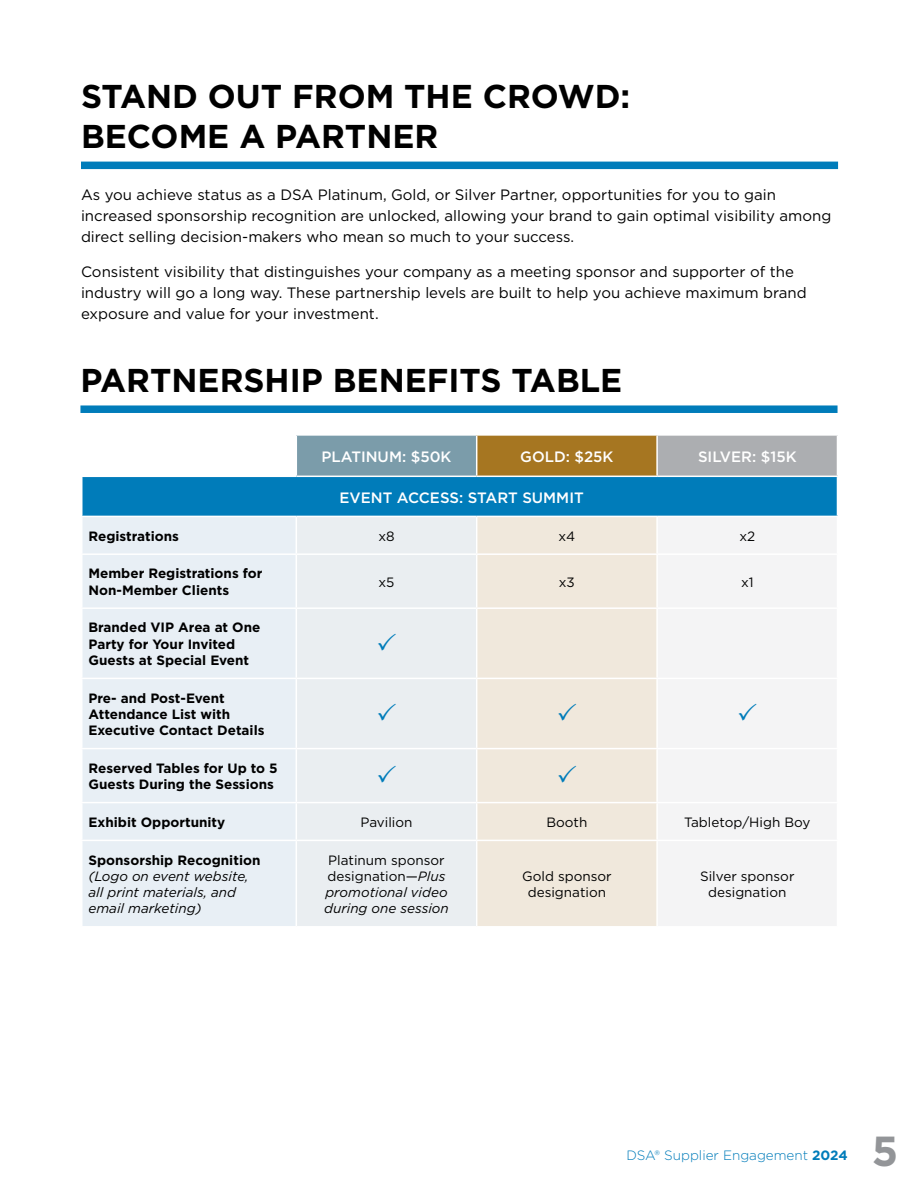
<style>
.page{position:relative;width:918px;height:1188px;background:#fff}
.page>*{position:absolute;margin:0;border:0;box-sizing:border-box;transform-origin:0 0}
.t1{font:700 42px "Gotham";color:#939598}
.t2{font:700 33px/39.6px "Gotham";color:#000}
.t3{font:15px/21px "Gotham";color:#000}
.t4{font:500 15px "Gotham";color:#fff}
.t5{font:700 13.5px/16.2px "Gotham";color:#000}
.t6{font:italic 13.5px/16.2px "Gotham";color:#000}
.t7{font:13.5px/16.2px "Gotham";color:#000;text-align:center}
.t8{font:300 13.5px "Gotham";color:#007cba}
.s1{font-style:normal}
.s2{font-weight:700}
</style>
<div class="page">
<div style="left:81px;top:162px;width:757px;height:7px;background:#007cba"></div>
<div style="left:296px;top:435px;width:181px;height:41px;background:#7b9caa"></div>
<div style="left:477px;top:435px;width:180px;height:41px;background:#a67621"></div>
<div style="left:657px;top:435px;width:180px;height:41px;background:#acaeb1"></div>
<div style="left:82px;top:476px;width:755px;height:40px;background:#007cba"></div>
<div style="left:82px;top:517px;width:214px;height:409px;background:#e8eff5"></div>
<div style="left:297px;top:517px;width:179px;height:409px;background:#eaeef1"></div>
<div style="left:477px;top:517px;width:179px;height:409px;background:#f0e8dc"></div>
<div style="left:658px;top:518px;width:178px;height:408px;background:#f4f4f5"></div>
<hr style="left:81px;top:553px;width:215px;height:2px;background:#fff">
<hr style="left:296px;top:553px;width:181px;height:2px;background:#fff">
<hr style="left:477px;top:553px;width:180px;height:2px;background:#fff">
<hr style="left:657px;top:553px;width:181px;height:2px;background:#fff">
<hr style="left:81px;top:607px;width:215px;height:2px;background:#fff">
<hr style="left:296px;top:607px;width:181px;height:2px;background:#fff">
<hr style="left:477px;top:607px;width:180px;height:2px;background:#fff">
<hr style="left:657px;top:607px;width:181px;height:2px;background:#fff">
<hr style="left:81px;top:678px;width:215px;height:1px;background:#fff">
<hr style="left:296px;top:678px;width:181px;height:1px;background:#fff">
<hr style="left:477px;top:678px;width:180px;height:1px;background:#fff">
<hr style="left:657px;top:678px;width:181px;height:1px;background:#fff">
<hr style="left:81px;top:748px;width:215px;height:1px;background:#fff">
<hr style="left:296px;top:748px;width:181px;height:1px;background:#fff">
<hr style="left:477px;top:748px;width:180px;height:1px;background:#fff">
<hr style="left:657px;top:748px;width:181px;height:1px;background:#fff">
<hr style="left:81px;top:802px;width:215px;height:1px;background:#fff">
<hr style="left:296px;top:802px;width:181px;height:1px;background:#fff">
<hr style="left:477px;top:802px;width:180px;height:1px;background:#fff">
<hr style="left:657px;top:802px;width:181px;height:1px;background:#fff">
<hr style="left:81px;top:840px;width:215px;height:1px;background:#fff">
<hr style="left:296px;top:840px;width:181px;height:1px;background:#fff">
<hr style="left:477px;top:840px;width:180px;height:1px;background:#fff">
<hr style="left:657px;top:840px;width:181px;height:1px;background:#fff">
<hr style="left:81px;top:476px;width:215px;height:1px;background:#fff">
<hr style="left:296px;top:434px;width:181px;height:2px;background:#fff">
<hr style="left:296px;top:436px;width:1px;height:40px;background:#fff">
<hr style="left:477px;top:434px;width:180px;height:2px;background:#fff">
<hr style="left:476px;top:436px;width:1px;height:40px;background:#fff">
<hr style="left:657px;top:434px;width:181px;height:2px;background:#fff">
<hr style="left:656px;top:436px;width:2px;height:40px;background:#fff">
<hr style="left:296px;top:476px;width:181px;height:1px;background:#fff">
<hr style="left:477px;top:476px;width:180px;height:1px;background:#fff">
<hr style="left:657px;top:476px;width:181px;height:1px;background:#fff">
<div style="left:80px;top:405px;width:758px;height:8px;background:#007cba"></div>
<svg style="left:378px;top:633px;width:18px;height:17px"></svg>
<svg style="left:378px;top:703px;width:18px;height:17px"></svg>
<svg style="left:559px;top:703px;width:17px;height:17px"></svg>
<svg style="left:739px;top:703px;width:18px;height:17px"></svg>
<svg style="left:378px;top:765px;width:18px;height:17px"></svg>
<svg style="left:559px;top:765px;width:17px;height:17px"></svg>
<h2 class="t2" style="left:81px;top:77px;width:551px">STAND OUT FROM THE CROWD:<br>BECOME A PARTNER</h2>
<p class="t3" style="left:81px;top:184px;width:752px">As you achieve status as a DSA Platinum, Gold, or Silver Partner, opportunities for you to gain increased sponsorship recognition are unlocked, allowing your brand to gain optimal visibility among direct selling decision-makers who mean so much to your success.</p>
<p class="t3" style="left:81px;top:261px;width:727px">Consistent visibility that distinguishes your company as a meeting sponsor and supporter of the industry will go a long way. These partnership levels are built to help you achieve maximum brand exposure and value for your investment.</p>
<h2 class="t2" style="left:80px;top:360px;width:543px">PARTNERSHIP BENEFITS TABLE</h2>
<p class="t4" style="left:322px;top:446px;width:131px">PLATINUM: $50K</p>
<p class="t4" style="left:520px;top:446px;width:95px">GOLD: $25K</p>
<p class="t4" style="left:698px;top:446px;width:100px">SILVER: $15K</p>
<p class="t4" style="left:340px;top:488px;width:246px">EVENT ACCESS: START SUMMIT</p>
<p class="t5" style="left:88px;top:528px;width:92px">Registrations</p>
<p class="t7" style="left:378px;top:528px;width:18px">x8</p>
<p class="t7" style="left:559px;top:528px;width:18px">x4</p>
<p class="t7" style="left:739px;top:528px;width:17px">x2</p>
<p class="t5" style="left:89px;top:566px;width:175px">Member Registrations for<br>Non-Member Clients</p>
<p class="t7" style="left:379px;top:573px;width:18px">x5</p>
<p class="t7" style="left:559px;top:573px;width:18px">x3</p>
<p class="t7" style="left:741px;top:573px;width:14px">x1</p>
<p class="t5" style="left:89px;top:620px;width:173px">Branded VIP Area at One<br>Party for Your Invited<br>Guests at Special Event</p>
<p class="t5" style="left:88px;top:690px;width:178px">Pre- and Post-Event<br>Attendance List with<br>Executive Contact Details</p>
<p class="t5" style="left:89px;top:760px;width:191px">Reserved Tables for Up to 5<br>Guests During the Sessions</p>
<p class="t5" style="left:89px;top:814px;width:138px">Exhibit Opportunity</p>
<p class="t7" style="left:360px;top:814px;width:54px">Pavilion</p>
<p class="t7" style="left:546px;top:814px;width:42px">Booth</p>
<p class="t7" style="left:684px;top:814px;width:128px">Tabletop/High Boy</p>
<p class="t5" style="left:89px;top:852px;width:173px">Sponsorship Recognition</p>
<p class="t6" style="left:89px;top:868px;width:161px">(Logo on event website, all print materials, and email marketing)</p>
<p class="t6" style="left:324px;top:852px;width:126px;text-align:center"><span class="s1">Platinum sponsor designation—</span>Plus promotional video during one session</p>
<p class="t7" style="left:522px;top:868px;width:91px">Gold sponsor designation</p>
<p class="t7" style="left:700px;top:868px;width:96px">Silver sponsor designation</p>
<p class="t8" style="left:626px;top:1147px;width:223px">DSA® Supplier Engagement <span class="s2">2024</span></p>
<h1 class="t1" style="left:872px;top:1124px;width:28px">5</h1>
</div>
